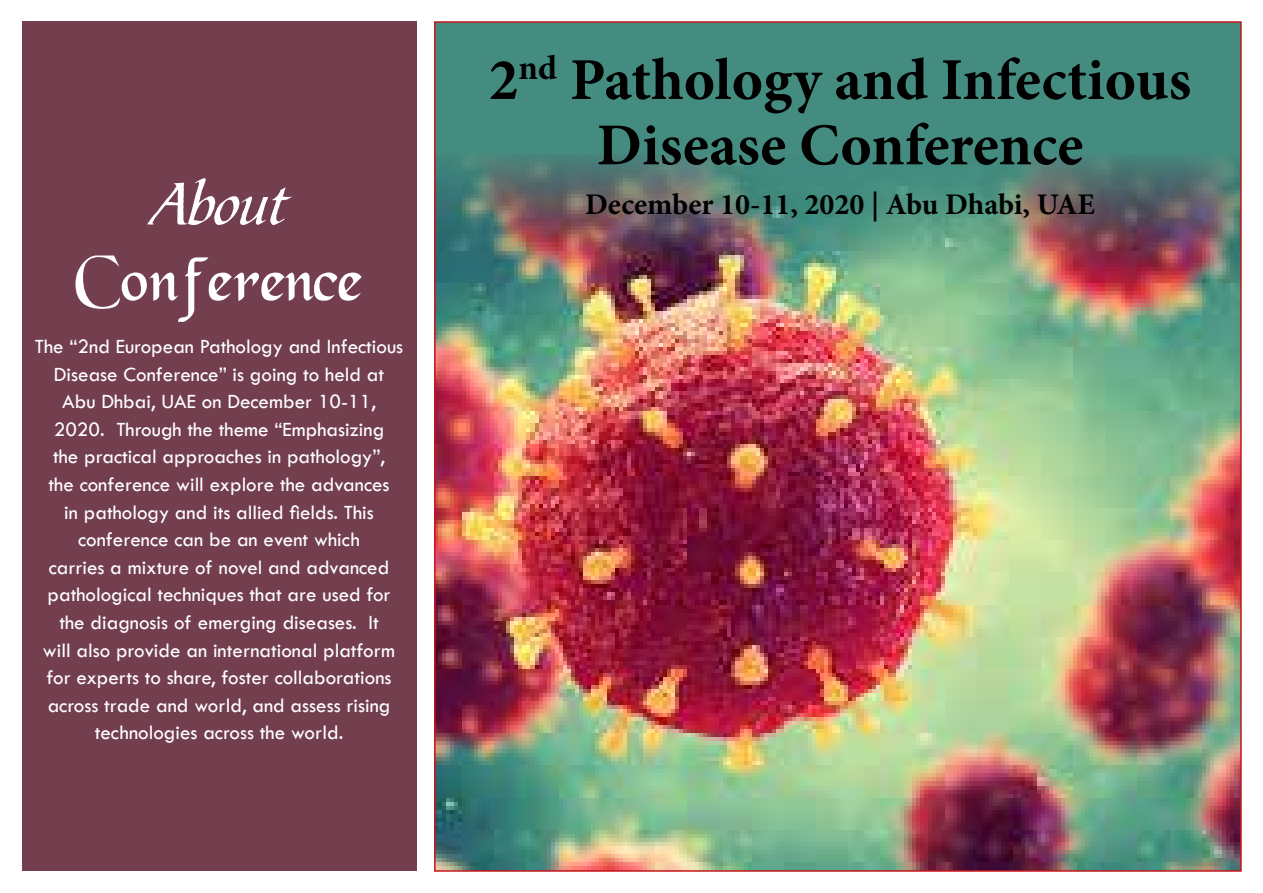
<style>
.page{position:relative;width:1263px;height:893px;background:#fff}
.page>*{position:absolute;margin:0;border:0;box-sizing:border-box;transform-origin:0 0}
.t1{font:60px "Auld Town Script";color:#fff}
.t2{font:60px "B730 Script";color:#fff}
.t3{font:700 59.4px/65.2px "Minion Pro";color:#000;text-align:center}
.t4{font:700 30px "Minion Pro";color:#000}
.t5{font:21px/27.6px "Tw Cen";color:#fff;text-align:center}
</style>
<div class="page">
<div style="left:435px;top:22px;width:806px;height:849px;background:#448c80"></div>
<img style="left:437px;top:156px;width:802px;height:713px">
<div style="left:22px;top:21px;width:394px;height:850px;background:#733f4e"></div>
<h1 class="t2" style="left:152px;top:169px;width:135px">About</h1>
<h1 class="t1" style="left:76px;top:243px;width:287px">Conference</h1>
<p class="t5" style="left:35px;top:332px;width:370px">The “2nd European Pathology and Infectious Disease Conference” is going to held at Abu Dhbai, UAE on December 10-11, 2020. Through the theme “Emphasizing<br>the practical approaches in pathology”,<br>the conference will explore the advances<br>in pathology and its allied fields. This conference can be an event which<br>carries a mixture of novel and advanced pathological techniques that are used for the diagnosis of emerging diseases. It<br>will also provide an international platform for experts to share, foster collaborations across trade and world, and assess rising technologies across the world.</p>
<h2 class="t3" style="left:489px;top:47px;width:704px">2<sup>nd</sup> Pathology and Infectious<br>Disease Conference</h2>
<h3 class="t4" style="left:585px;top:183px;width:511px">December 10-11, 2020 | Abu Dhabi, UAE</h3>
</div>
